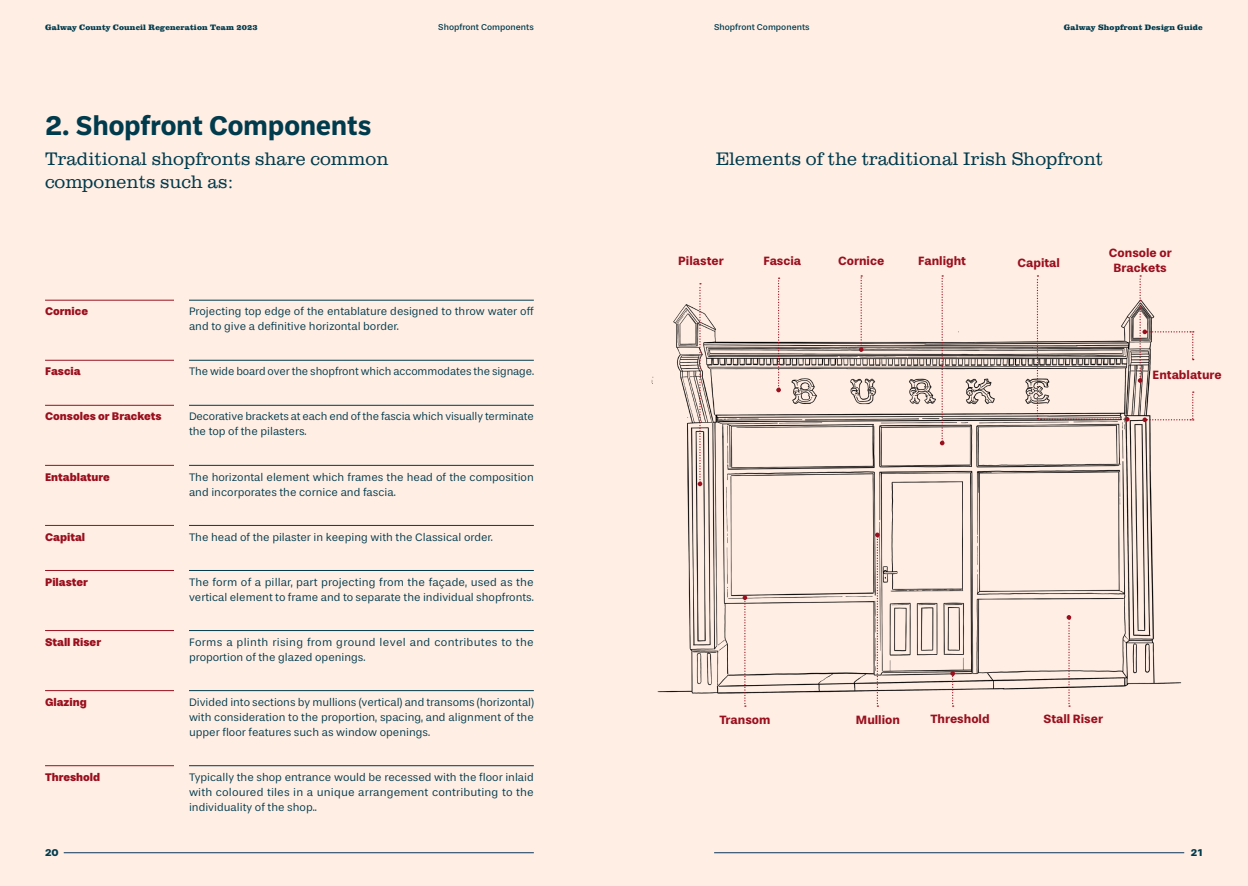
<style>
.page{position:relative;width:1248px;height:886px;background:#fff}
.page>*{position:absolute;margin:0;border:0;box-sizing:border-box;transform-origin:0 0}
.t1{font:700 27.5px "Ballinger";color:#003b4d}
.t2{font:300 18.75px/22.5px "Clarendon URW";color:#003b4d}
.t3{font:700 12.25px "Stevie Sans";color:#9a0f1e}
.body_sans{font:11.25px/15px "Stevie Sans";color:#003b4d}
.body_sans-2{font:900 11.25px "Stevie Sans";color:#9a0f1e}
.body_sans-3{font:11.25px/15px "Stevie Sans";letter-spacing:.025em;color:#003b4d}
.t4{font:900 10px "Stevie Sans";color:#003b4d}
.margin{font:8.75px "Stevie Sans";color:#003b4d}
.t5{font:700 expanded 8.12px "Clarendon URW";letter-spacing:.02em;color:#003b4d}
</style>
<div class="page">
<div style="left:0;top:0;width:1247px;height:886px;background:#ffeee4"></div>
<hr style="left:714px;top:852px;width:470px;height:1px;background:#0a355e">
<hr style="left:64px;top:852px;width:470px;height:1px;background:#0a355e">
<hr style="left:189px;top:300px;width:345px;height:1px;background:#003b4d">
<hr style="left:189px;top:360px;width:345px;height:1px;background:#003b4d">
<hr style="left:189px;top:405px;width:345px;height:1px;background:#003b4d">
<hr style="left:189px;top:465px;width:345px;height:1px;background:#003b4d">
<hr style="left:189px;top:525px;width:345px;height:1px;background:#003b4d">
<hr style="left:189px;top:570px;width:345px;height:1px;background:#003b4d">
<hr style="left:189px;top:630px;width:345px;height:1px;background:#003b4d">
<hr style="left:189px;top:690px;width:345px;height:1px;background:#003b4d">
<hr style="left:189px;top:765px;width:345px;height:1px;background:#003b4d">
<img style="left:651px;top:304px;width:544px;height:403px">
<hr style="left:45px;top:300px;width:129px;height:1px;background:#9a0f1e">
<hr style="left:45px;top:360px;width:129px;height:1px;background:#9a0f1e">
<hr style="left:45px;top:405px;width:129px;height:1px;background:#9a0f1e">
<hr style="left:45px;top:465px;width:129px;height:1px;background:#9a0f1e">
<hr style="left:45px;top:525px;width:129px;height:1px;background:#9a0f1e">
<hr style="left:45px;top:570px;width:129px;height:1px;background:#9a0f1e">
<hr style="left:45px;top:630px;width:129px;height:1px;background:#9a0f1e">
<hr style="left:45px;top:690px;width:129px;height:1px;background:#9a0f1e">
<hr style="left:45px;top:765px;width:129px;height:1px;background:#9a0f1e">
<svg style="left:697px;top:283px;width:5px;height:203px"></svg>
<svg style="left:776px;top:278px;width:4px;height:114px"></svg>
<svg style="left:858px;top:275px;width:5px;height:77px"></svg>
<svg style="left:939px;top:275px;width:5px;height:170px"></svg>
<svg style="left:1036px;top:275px;width:93px;height:147px"></svg>
<svg style="left:1137px;top:275px;width:56px;height:108px"></svg>
<svg style="left:1142px;top:391px;width:51px;height:31px"></svg>
<svg style="left:1066px;top:615px;width:5px;height:92px"></svg>
<svg style="left:950px;top:671px;width:4px;height:36px"></svg>
<svg style="left:875px;top:532px;width:4px;height:175px"></svg>
<svg style="left:742px;top:595px;width:5px;height:112px"></svg>
<p class="margin" style="left:438px;top:22px;width:97px">Shopfront Components</p>
<p class="margin" style="left:714px;top:22px;width:97px">Shopfront Components</p>
<p class="t5" style="left:45px;top:21px;width:214px">Galway County Council Regeneration Team 2023</p>
<p class="t5" style="left:1063px;top:21px;width:141px">Galway Shopfront Design Guide</p>
<p class="t1" style="left:45px;top:106px;width:328px">2. Shopfront Components</p>
<p class="t2" style="left:45px;top:147px;width:345px">Traditional shopfronts share common components such as:</p>
<p class="body_sans-2" style="left:45px;top:305px;width:45px">Cornice</p>
<p class="body_sans-2" style="left:45px;top:365px;width:37px">Fascia</p>
<p class="body_sans-2" style="left:45px;top:410px;width:118px">Consoles or Brackets</p>
<p class="body_sans-2" style="left:45px;top:470px;width:66px">Entablature</p>
<p class="body_sans-2" style="left:45px;top:530px;width:42px">Capital</p>
<p class="body_sans-2" style="left:45px;top:575px;width:44px">Pilaster</p>
<p class="body_sans-2" style="left:45px;top:635px;width:57px">Stall Riser</p>
<p class="body_sans-2" style="left:45px;top:695px;width:43px">Glazing</p>
<p class="body_sans-2" style="left:45px;top:770px;width:57px">Threshold</p>
<p class="body_sans" style="left:189px;top:304px;width:346px">Projecting top edge of the entablature designed to throw water off and to give a definitive horizontal border.</p>
<p class="body_sans" style="left:189px;top:364px;width:346px">The wide board over the shopfront which accommodates the signage.</p>
<p class="body_sans" style="left:189px;top:409px;width:346px">Decorative brackets at each end of the fascia which visually terminate the top of the pilasters.</p>
<p class="body_sans" style="left:189px;top:469px;width:346px">The horizontal element which frames the head of the composition and incorporates the cornice and fascia.</p>
<p class="body_sans" style="left:189px;top:529px;width:305px">The head of the pilaster in keeping with the Classical order.</p>
<p class="body_sans" style="left:189px;top:574px;width:346px">The form of a pillar, part projecting from the façade, used as the vertical element to frame and to separate the individual shopfronts.</p>
<p class="body_sans-3" style="left:189px;top:634px;width:346px">Forms a plinth rising from ground level and contributes to the proportion of the glazed openings.</p>
<p class="body_sans" style="left:189px;top:694px;width:346px;text-align:justify">Divided into sections by mullions (vertical) and transoms (horizontal) with consideration to the proportion, spacing, and alignment of the upper floor features such as window openings.</p>
<p class="body_sans" style="left:189px;top:770px;width:346px;text-align:justify">Typically the shop entrance would be recessed with the floor inlaid with coloured tiles in a unique arrangement contributing to the individuality of the shop..</p>
<p class="t2" style="left:715px;top:147px;width:389px">Elements of the traditional Irish Shopfront</p>
<p class="t3" style="left:678px;top:254px;width:47px">Pilaster</p>
<p class="t3" style="left:763px;top:254px;width:39px">Fascia</p>
<p class="t3" style="left:918px;top:254px;width:49px">Fanlight</p>
<p class="t3" style="left:838px;top:254px;width:48px">Cornice</p>
<p class="t3" style="left:1017px;top:255px;width:44px">Capital</p>
<p class="t3" style="left:1108px;top:245px;width:64px">Console or</p>
<p class="t3" style="left:1113px;top:260px;width:55px">Brackets</p>
<p class="t3" style="left:1152px;top:367px;width:71px">Entablature</p>
<p class="t3" style="left:719px;top:712px;width:53px">Transom</p>
<p class="t3" style="left:855px;top:712px;width:46px">Mullion</p>
<p class="t3" style="left:930px;top:712px;width:61px">Threshold</p>
<p class="t3" style="left:1043px;top:712px;width:61px">Stall Riser</p>
<p class="t4" style="left:45px;top:846px;width:15px">20</p>
<p class="t4" style="left:1190px;top:846px;width:14px">21</p>
</div>
